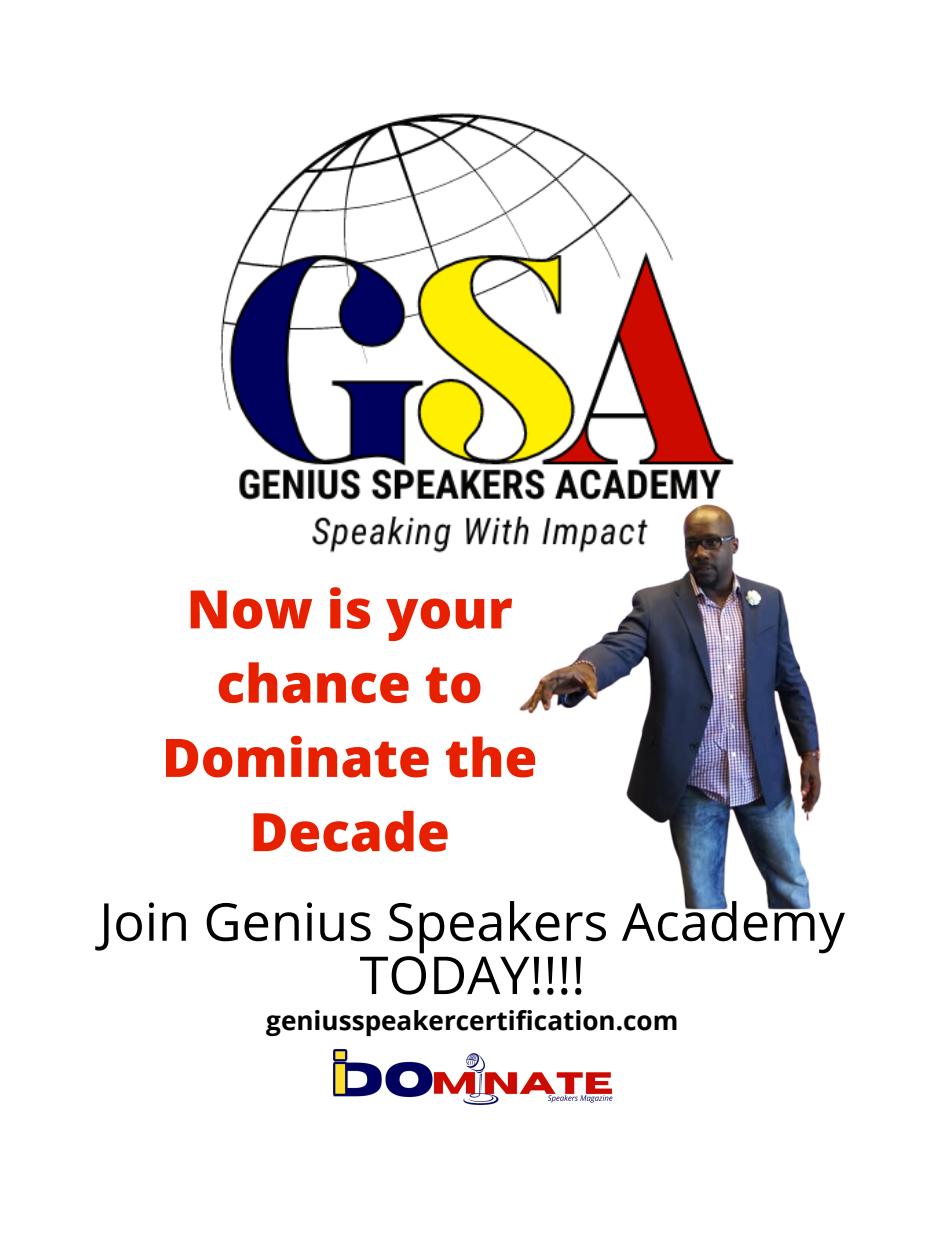
<style>
.page{position:relative;width:945px;height:1242px;background:#fff}
.page>*{position:absolute;margin:0;border:0;box-sizing:border-box;transform-origin:0 0}
.t1{font:800 53.1px/74.2px "Open Sans";color:#e72100;text-align:center}
.t2{font:52.2px/53.4px "Open Sans";color:#000;text-align:center}
.t3{font:700 26.1px "Open Sans";color:#000}
</style>
<div class="page">
<img style="left:333px;top:1049px;width:280px;height:56px">
<img style="left:220px;top:113px;width:514px;height:440px">
<img style="left:504px;top:489px;width:318px;height:421px">
<p class="t1" style="left:162px;top:571px;width:377px">Now is your chance to<br>Dominate the<br>Decade</p>
<p class="t2" style="left:99px;top:894px;width:747px">Join Genius Speakers Academy<br>TODAY!!!!</p>
<p class="t3" style="left:266px;top:1003px;width:414px">geniusspeakercertification.com</p>
</div>
